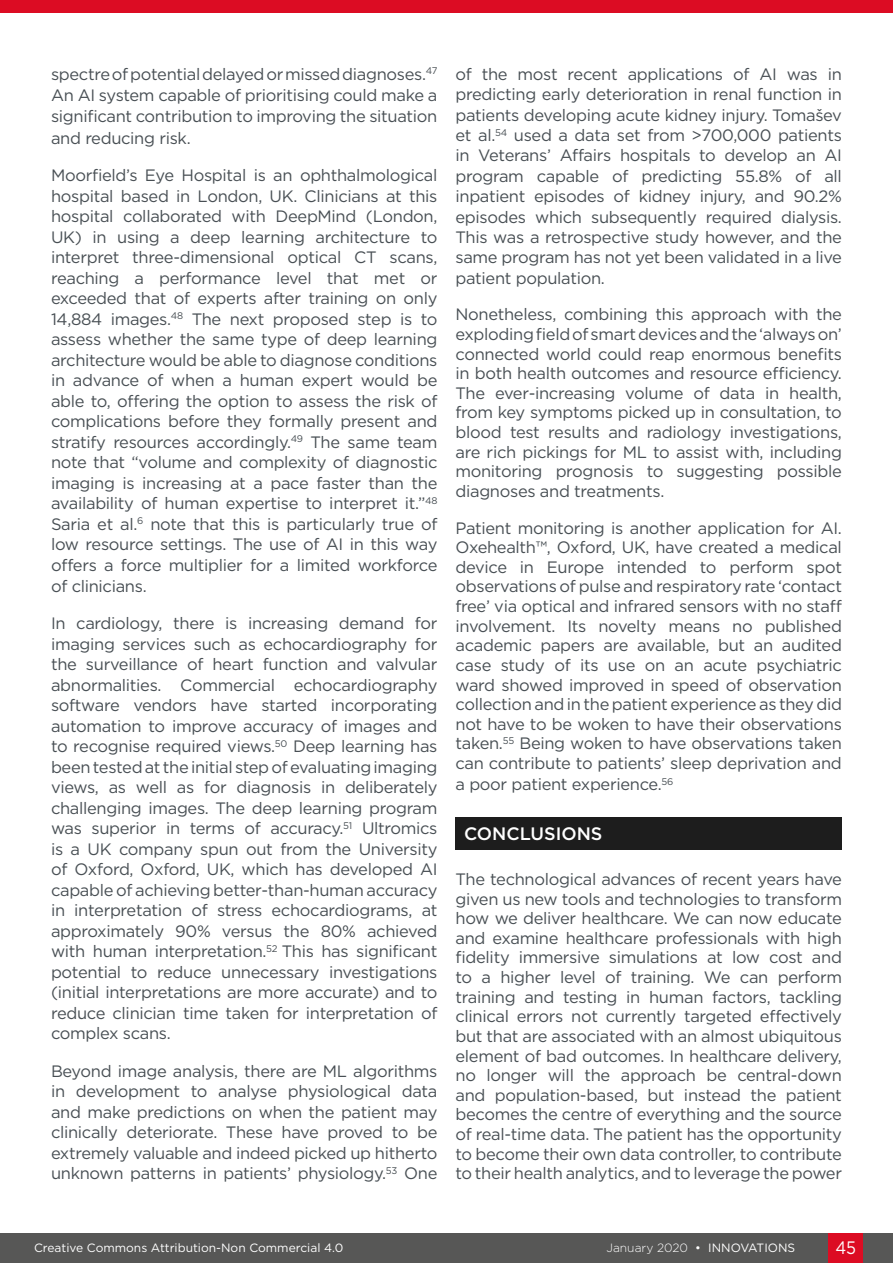
<style>
.page{position:relative;width:893px;height:1263px;background:#fff}
.page>*{position:absolute;margin:0;border:0;box-sizing:border-box;transform-origin:0 0}
.H1__Heading_1{font:500 18px "Gotham";color:#fff}
.t1{font:18px "Gotham";color:#fff;scale:.9 1}
.Body_Text{font:16.5px/20.5px "Gotham";letter-spacing:-.02em;color:#484f54;text-align:justify}
.t2{font:12px "Gotham";color:#fff}
.s1{font-weight:300}
</style>
<div class="page">
<div style="left:0;top:1233px;width:893px;height:30px;background:#575756"></div>
<div style="left:829px;top:1233px;width:34px;height:30px;background:#dc0c23"></div>
<div style="left:0;top:0;width:893px;height:13px;background:#dc0c23"></div>
<div style="left:455px;top:817px;width:387px;height:33px;background:#1d1d1d"></div>
<p class="Body_Text" style="left:51px;top:63px;width:388px;line-height:21.3px">spectre of potential delayed or missed diagnoses.<sup>47<br></sup>An AI system capable of prioritising could make a significant contribution to improving the situation and reducing risk.</p>
<p class="Body_Text" style="left:51px;top:165px;width:388px">Moorfield’s Eye Hospital is an ophthalmological hospital based in London, UK. Clinicians at this hospital collaborated with DeepMind (London, UK) in using a deep learning architecture to interpret three-dimensional optical CT scans, reaching a performance level that met or exceeded that of experts after training on only 14,884 images.<sup>48</sup> The next proposed step is to assess whether the same type of deep learning architecture would be able to diagnose conditions in advance of when a human expert would be able to, offering the option to assess the risk of complications before they formally present and stratify resources accordingly.<sup>49</sup> The same team note that “volume and complexity of diagnostic imaging is increasing at a pace faster than the availability of human expertise to interpret it.”<sup>48<br></sup>Saria et al.<sup>6</sup> note that this is particularly true of low resource settings. The use of AI in this way offers a force multiplier for a limited workforce of clinicians.</p>
<p class="Body_Text" style="left:51px;top:612px;width:388px">In cardiology, there is increasing demand for imaging services such as echocardiography for the surveillance of heart function and valvular abnormalities. Commercial echocardiography software vendors have started incorporating automation to improve accuracy of images and to recognise required views.<sup>50</sup> Deep learning has been tested at the initial step of evaluating imaging views, as well as for diagnosis in deliberately challenging images. The deep learning program was superior in terms of accuracy.<sup>51</sup> Ultromics is a UK company spun out from the University of Oxford, Oxford, UK, which has developed AI capable of achieving better-than-human accuracy in interpretation of stress echocardiograms, at approximately 90% versus the 80% achieved with human interpretation.<sup>52</sup> This has significant potential to reduce unnecessary investigations (initial interpretations are more accurate) and to reduce clinician time taken for interpretation of complex scans.</p>
<p class="Body_Text" style="left:51px;top:1060px;width:388px">Beyond image analysis, there are ML algorithms in development to analyse physiological data and make predictions on when the patient may clinically deteriorate. These have proved to be extremely valuable and indeed picked up hitherto unknown patterns in patients’ physiology.<sup>53</sup> One</p>
<p class="Body_Text" style="left:455px;top:64px;width:388px">of the most recent applications of AI was in predicting early deterioration in renal function in patients developing acute kidney injury. Tomašev et al.<sup>54</sup> used a data set from &gt;700,000 patients in Veterans’ Affairs hospitals to develop an AI program capable of predicting 55.8% of all inpatient episodes of kidney injury, and 90.2% episodes which subsequently required dialysis.<br>This was a retrospective study however, and the same program has not yet been validated in a live patient population.</p>
<p class="Body_Text" style="left:455px;top:304px;width:388px;line-height:19.6px">Nonetheless, combining this approach with the exploding field of smart devices and the ‘always on’ connected world could reap enormous benefits in both health outcomes and resource efficiency.<br>The ever-increasing volume of data in health, from key symptoms picked up in consultation, to blood test results and radiology investigations, are rich pickings for ML to assist with, including monitoring prognosis to suggesting possible diagnoses and treatments.</p>
<p class="Body_Text" style="left:455px;top:518px;width:388px;line-height:19.6px">Patient monitoring is another application for AI.<br>Oxehealth™, Oxford, UK, have created a medical device in Europe intended to perform spot observations of pulse and respiratory rate ‘contact free’ via optical and infrared sensors with no staff involvement. Its novelty means no published academic papers are available, but an audited case study of its use on an acute psychiatric ward showed improved in speed of observation collection and in the patient experience as they did not have to be woken to have their observations taken.<sup>55</sup> Being woken to have observations taken can contribute to patients’ sleep deprivation and</p>
<p class="Body_Text" style="left:455px;top:774px;width:219px">a poor patient experience.<sup>56</sup></p>
<p class="H1__Heading_1" style="left:464px;top:822px;width:140px">CONCLUSIONS</p>
<p class="Body_Text" style="left:455px;top:869px;width:388px;line-height:19.6px">The technological advances of recent years have given us new tools and technologies to transform how we deliver healthcare. We can now educate and examine healthcare professionals with high fidelity immersive simulations at low cost and to a higher level of training. We can perform training and testing in human factors, tackling clinical errors not currently targeted effectively but that are associated with an almost ubiquitous element of bad outcomes. In healthcare delivery, no longer will the approach be central-down and population-based, but instead the patient becomes the centre of everything and the source of real-time data. The patient has the opportunity to become their own data controller, to contribute to their health analytics, and to leverage the power</p>
<p class="t2" style="left:34px;top:1240px;width:311px">Creative Commons Attribution-Non Commercial 4.0</p>
<p class="t2" style="left:606px;top:1240px;width:190px"><span class="s1">January 2020</span> • INNOVATIONS</p>
<p class="t1" style="left:835px;top:1236px;width:24px">45</p>
</div>
